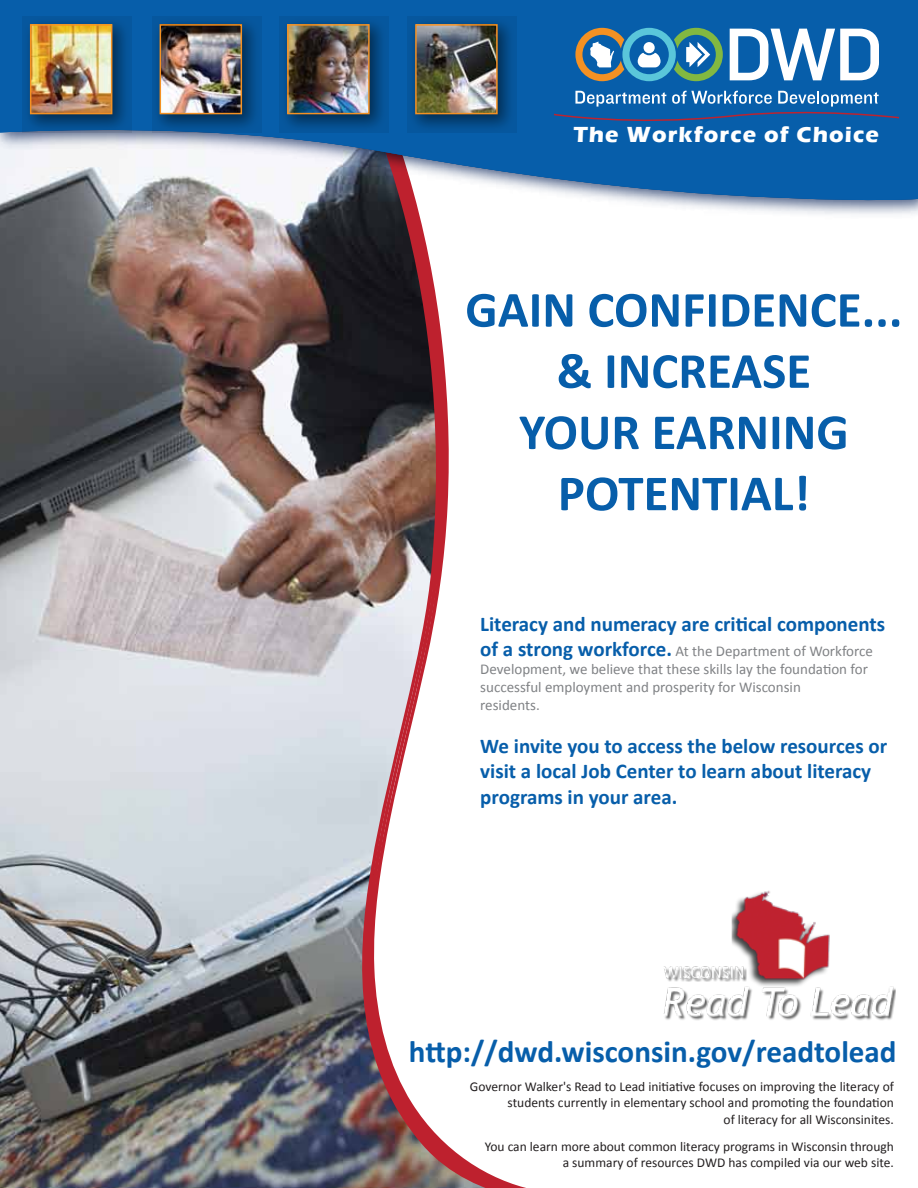
<style>
.page{position:relative;width:918px;height:1188px;background:#fff}
.page>*{position:absolute;margin:0;border:0;box-sizing:border-box;transform-origin:0 0}
.t1{font:700 51px/61.2px "Calibri";color:#075eaa;text-align:center}
.t2{font:700 31.05px "Calibri";color:#075eaa}
.t3{font:700 22.5px "Eras ITC";letter-spacing:.05em;color:#fff}
.t4{font:700 21px/25.2px "Calibri";color:#075eaa}
.t5{font:15px/18px "Calibri";color:#808285}
.t6{font:13.5px/16.2px "Calibri";color:#231f20;text-align:right}
.s1{font-weight:700;font-size:21px;color:#075eaa}
</style>
<div class="page">
<img style="left:0;top:223px;width:256px;height:965px">
<img style="left:263px;top:223px;width:263px;height:965px">
<img style="left:663px;top:890px;width:233px;height:130px">
<img style="left:0;top:201px;width:918px;height:22px">
<svg style="left:0;top:0;width:918px;height:201px;fill:#075eaa"></svg>
<svg style="left:22px;top:16px;width:110px;height:117px;background:#0c4f8a"></svg>
<img style="left:33px;top:27px;width:76px;height:84px">
<div style="left:30px;top:24px;width:82px;height:90px;border:2px solid #f49123"></div>
<svg style="left:408px;top:16px;width:109px;height:117px;background:#064d8b"></svg>
<img style="left:418px;top:27px;width:77px;height:84px">
<div style="left:415px;top:24px;width:83px;height:90px;border:2px solid #f49123"></div>
<svg style="left:280px;top:16px;width:109px;height:117px;background:#064d8b"></svg>
<img style="left:290px;top:27px;width:77px;height:84px">
<div style="left:287px;top:24px;width:83px;height:90px;border:2px solid #f49123"></div>
<svg style="left:152px;top:16px;width:109px;height:117px;background:#094e89"></svg>
<img style="left:163px;top:27px;width:76px;height:84px">
<div style="left:160px;top:24px;width:82px;height:90px;border:2px solid #f49123"></div>
<svg style="left:553px;top:15px;width:348px;height:112px;background:#3a7cb1"></svg>
<h3 class="t3" style="left:573px;top:122px;width:307px">The Workforce of Choice</h3>
<h1 class="t1" style="left:465px;top:279px;width:439px">GAIN CONFIDENCE... &amp; INCREASE<br>YOUR EARNING<br>POTENTIAL!</h1>
<h3 class="t4" style="left:480px;top:611px;width:406px">Literacy and numeracy are critical components</h3>
<p class="t5" style="left:480px;top:642px;width:394px"><span class="s1">of a strong workforce.</span> At the Department of Workforce Development, we believe that these skills lay the foundation for successful employment and prosperity for Wisconsin<br>residents.</p>
<h3 class="t4" style="left:480px;top:734px;width:408px">We invite you to access the below resources or visit a local Job Center to learn about literacy programs in your area.</h3>
<h2 class="t2" style="left:409px;top:1032px;width:489px">http://dwd.wisconsin.gov/readtolead</h2>
<p class="t6" style="left:470px;top:1079px;width:426px">Governor Walker's Read to Lead initiative focuses on improving the literacy of students currently in elementary school and promoting the foundation<br>of literacy for all Wisconsinites.</p>
<p class="t6" style="left:485px;top:1138px;width:411px">You can learn more about common literacy programs in Wisconsin through a summary of resources DWD has compiled via our web site.</p>
</div>
